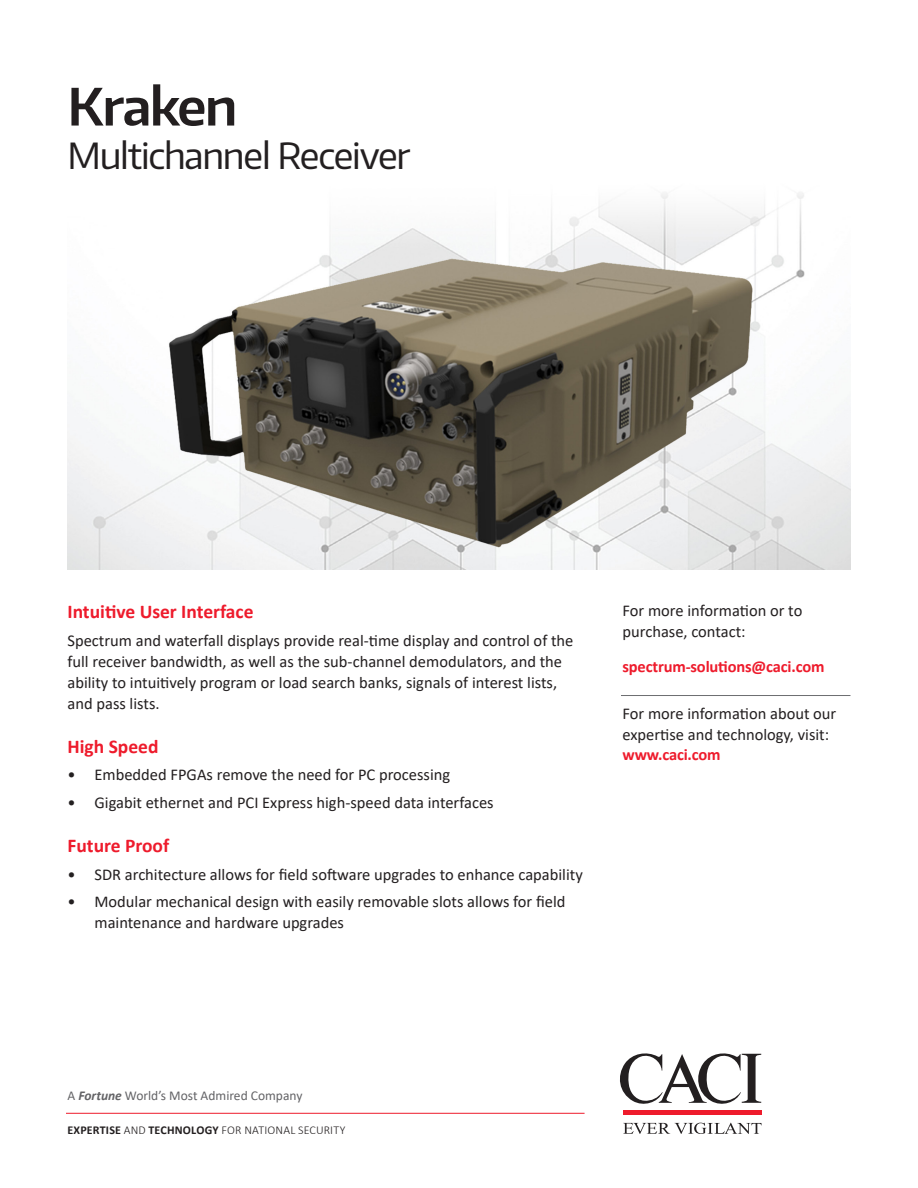
<style>
.page{position:relative;width:918px;height:1188px;background:#fff}
.page>*{position:absolute;margin:0;border:0;box-sizing:border-box;transform-origin:0 0}
.Headline{font:600 51px "Encode Sans";letter-spacing:-.03em;color:#231f20}
.Headline-2{font:36px "Encode Sans";letter-spacing:-.035em;color:#231f20}
.Subhead{font:700 19.5px "Calibri";color:#ee1b2c}
.Back_Page_Body_Copy{font:16.5px/21px "Calibri";color:#231f20}
.Back_Page_Body_Copy-2{font:700 16.5px "Calibri";letter-spacing:-.01em;color:#ee1b2c}
.t1{font:13.5px "Calibri";color:#636366}
.t2{font:300 12px "Calibri";letter-spacing:.015em;color:#231f20}
.s1{font-weight:700;color:#ee1b2c}
.s2{font-weight:700;font-style:italic}
.s3{font-weight:700}
</style>
<div class="page">
<img style="left:68px;top:192px;width:782px;height:377px">
<hr style="left:66px;top:1113px;width:519px;height:1px;background:#ee1b2c">
<svg style="left:620px;top:1053px;width:141px;height:51px"></svg>
<div style="left:623px;top:1110px;width:139px;height:5px;background:#ee1b2c"></div>
<svg style="left:623px;top:1123px;width:139px;height:11px"></svg>
<hr style="left:621px;top:695px;width:229px;height:1px;background:#6c6d70">
<p class="Headline" style="left:68px;top:73px;width:171px">Kraken</p>
<p class="Headline-2" style="left:68px;top:132px;width:345px">Multichannel Receiver</p>
<p class="Subhead" style="left:68px;top:598px;width:188px">Intuitive User Interface</p>
<p class="Back_Page_Body_Copy" style="left:68px;top:630px;width:508px">Spectrum and waterfall displays provide real-time display and control of the full receiver bandwidth, as well as the sub-channel demodulators, and the ability to intuitively program or load search banks, signals of interest lists, and pass lists.</p>
<p class="Subhead" style="left:68px;top:732px;width:93px">High Speed</p>
<p class="Back_Page_Body_Copy" style="left:68px;top:764px;width:384px">• Embedded FPGAs remove the need for PC processing</p>
<p class="Back_Page_Body_Copy" style="left:68px;top:792px;width:428px">• Gigabit ethernet and PCI Express high-speed data interfaces</p>
<p class="Subhead" style="left:68px;top:832px;width:103px">Future Proof</p>
<p class="Back_Page_Body_Copy" style="left:68px;top:863px;width:517px">• SDR architecture allows for field software upgrades to enhance capability</p>
<p class="Back_Page_Body_Copy" style="left:94px;top:891px;width:473px;text-indent:-27px">• Modular mechanical design with easily removable slots allows for field maintenance and hardware upgrades</p>
<p class="Back_Page_Body_Copy" style="left:623px;top:600px;width:181px">For more information or to purchase, contact:</p>
<p class="Back_Page_Body_Copy-2" style="left:623px;top:654px;width:204px">spectrum-solutions@caci.com</p>
<p class="Back_Page_Body_Copy" style="left:623px;top:703px;width:215px;line-height:20.4px">For more information about our expertise and technology, visit: <span class="s1">www.caci.com</span></p>
<p class="t1" style="left:68px;top:1087px;width:236px">A <span class="s2">Fortune</span> World’s Most Admired Company</p>
<p class="t2" style="left:68px;top:1122px;width:279px"><span class="s3">EXPERTISE</span> AND <span class="s3">TECHNOLOGY</span> FOR NATIONAL SECURITY</p>
</div>
